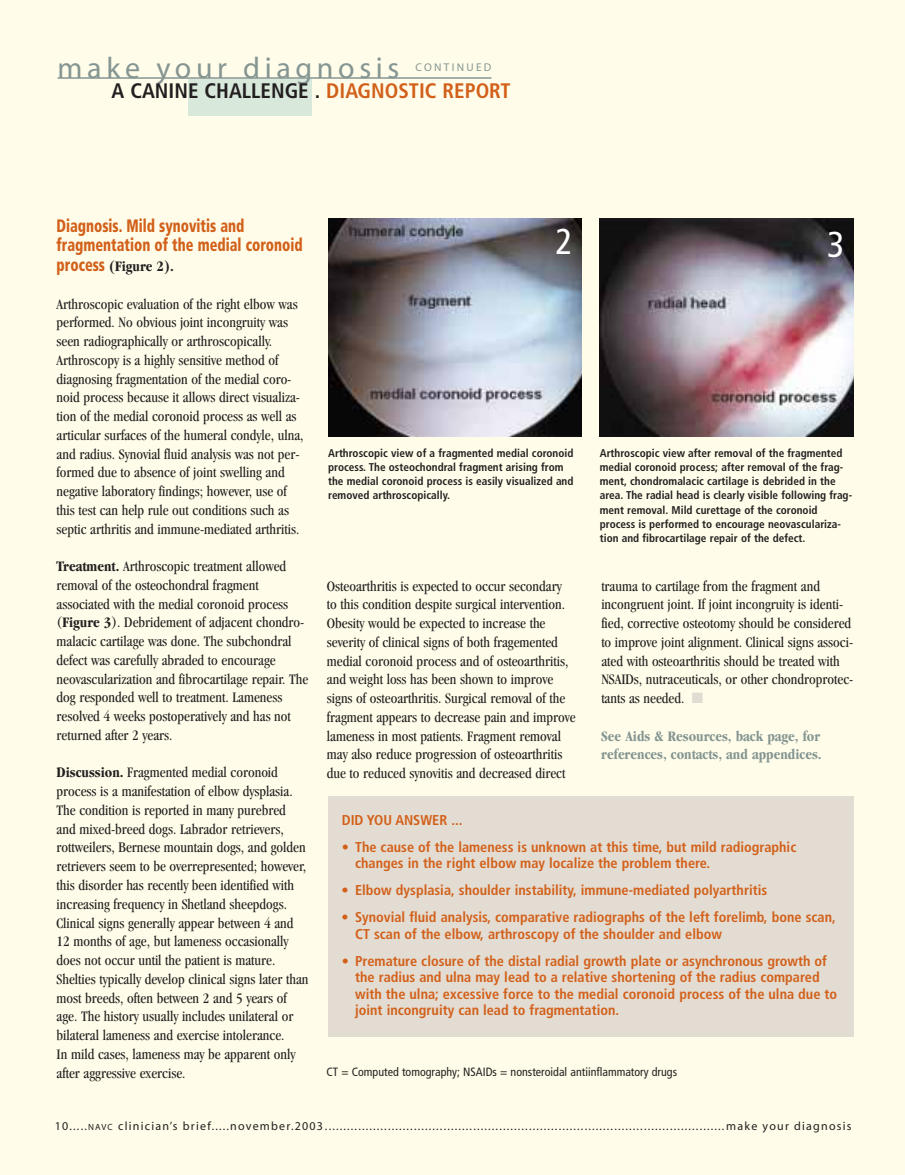
<style>
.page{position:relative;width:905px;height:1175px;background:#fff}
.page>*{position:absolute;margin:0;border:0;box-sizing:border-box;transform-origin:0 0}
.t1{font:condensed 36px "Frutiger LT Std";color:#fff}
.t2{font:30px "Myriad";letter-spacing:.155em;color:#859592}
.t3{font:700 condensed 21px "Frutiger LT Std";color:#231f20}
.t4{font:900 condensed 18px/19.5px "Frutiger LT Std";color:#d2601a;scale:.8 1}
.t5{font:condensed 15px/18.8px "Garamond";color:#231f20}
.t6{font:700 condensed 15px/18.8px "Garamond";color:#859592}
.t7{font:700 condensed 15px "Garamond";color:#231f20}
.t8{font:700 condensed 14.25px/16.5px "Frutiger LT Std";color:#d2601a}
.t9{font:12px "Myriad";letter-spacing:.1em;color:#231f20}
.t10{font:condensed 12px "Frutiger LT Std";color:#231f20}
.t11{font:700 condensed 11.25px/14.2px "Frutiger LT Std";color:#231f20}
.t12{font:11.25px "Myriad";letter-spacing:.205em;color:#859592}
.s1{color:#d2601a}
.s2{font-family:"Frutiger LT Std";font-weight:900;font-size:18px;color:#d2601a}
.s3{font-weight:700}
.s4{color:#e3dcd2}
.s5{font-size:9px}
</style>
<div class="page">
<div style="left:0;top:0;width:904px;height:1174px;background:#fffde9"></div>
<div style="left:188px;top:79px;width:124px;height:36px;background:#d8e9dc"></div>
<hr style="left:58px;top:77px;width:433px;height:2px;background:#859592">
<div style="left:328px;top:795px;width:525px;height:241px;background:#e3dcd2"></div>
<img style="left:328px;top:218px;width:253px;height:218px">
<img style="left:599px;top:218px;width:254px;height:218px">
<h2 class="t2" style="left:58px;top:57px;width:343px">make your diagnosis</h2>
<p class="t12" style="left:415px;top:63px;width:77px">CONTINUED</p>
<h3 class="t3" style="left:112px;top:83px;width:400px">A CANINE CHALLENGE . <span class="s1">DIAGNOSTIC REPORT</span></h3>
<p class="t4" style="left:56px;top:218px;width:309px">Diagnosis. Mild synovitis and fragmentation of the medial coronoid</p>
<p class="t7" style="left:56px;top:260px;width:119px"><span class="s2">process</span> (Figure 2).</p>
<p class="t5" style="left:56px;top:295px;width:248px">Arthroscopic evaluation of the right elbow was performed. No obvious joint incongruity was seen radiographically or arthroscopically.<br>Arthroscopy is a highly sensitive method of diagnosing fragmentation of the medial coro&shy;noid process because it allows direct visualiza&shy;tion of the medial coronoid process as well as articular surfaces of the humeral condyle, ulna, and radius. Synovial fluid analysis was not per&shy;formed due to absence of joint swelling and negative laboratory findings; however, use of this test can help rule out conditions such as septic arthritis and immune-mediated arthritis.</p>
<p class="t5" style="left:56px;top:558px;width:253px"><span class="s3">Treatment.</span> Arthroscopic treatment allowed removal of the osteochondral fragment associated with the medial coronoid process (<span class="s3">Figure 3</span>). Debridement of adjacent chondro&shy;malacic cartilage was done. The subchondral defect was carefully abraded to encourage neovascularization and fibrocartilage repair. The dog responded well to treatment. Lameness resolved 4 weeks postoperatively and has not returned after 2 years.</p>
<p class="t5" style="left:56px;top:764px;width:253px"><span class="s3">Discussion.</span> Fragmented medial coronoid process is a manifestation of elbow dysplasia.<br>The condition is reported in many purebred and mixed-breed dogs. Labrador retrievers, rottweilers, Bernese mountain dogs, and golden retrievers seem to be overrepresented; however, this disorder has recently been identified with increasing frequency in Shetland sheepdogs.<br>Clinical signs generally appear between 4 and 12 months of age, but lameness occasionally does not occur until the patient is mature.<br>Shelties typically develop clinical signs later than most breeds, often between 2 and 5 years of age. The history usually includes unilateral or bilateral lameness and exercise intolerance.<br>In mild cases, lameness may be apparent only after aggressive exercise.</p>
<h1 class="t1" style="left:555px;top:220px;width:19px">2</h1>
<h1 class="t1" style="left:827px;top:223px;width:19px">3</h1>
<p class="t11" style="left:328px;top:446px;width:247px">Arthroscopic view of a fragmented medial coronoid process. The osteochondral fragment arising from the medial coronoid process is easily visualized and removed arthroscopically.</p>
<p class="t11" style="left:599px;top:447px;width:254px">Arthroscopic view after removal of the fragmented medial coronoid process; after removal of the frag&shy;ment, chondromalacic cartilage is debrided in the area. The radial head is clearly visible following frag&shy;ment removal. Mild curettage of the coronoid process is performed to encourage neovasculariza&shy;tion and fibrocartilage repair of the defect.</p>
<p class="t5" style="left:327px;top:577px;width:250px">Osteoarthritis is expected to occur secondary to this condition despite surgical intervention.<br>Obesity would be expected to increase the severity of clinical signs of both fragemented medial coronoid process and of osteoarthritis, and weight loss has been shown to improve signs of osteoarthritis. Surgical removal of the fragment appears to decrease pain and improve lameness in most patients. Fragment removal may also reduce progression of osteoarthritis due to reduced synovitis and decreased direct</p>
<p class="t5" style="left:601px;top:577px;width:253px">trauma to cartilage from the fragment and incongruent joint. If joint incongruity is identi&shy;fied, corrective osteotomy should be considered to improve joint alignment. Clinical signs associ&shy;ated with osteoarthritis should be treated with NSAIDs, nutraceuticals, or other chondroprotec&shy;tants as needed. <span class="s4">■</span></p>
<p class="t6" style="left:601px;top:727px;width:222px">See Aids &amp; Resources, back page, for references, contacts, and appendices.</p>
<p class="t8" style="left:341px;top:813px;width:122px">DID YOU ANSWER ...</p>
<p class="t8" style="left:355px;top:840px;width:443px;text-indent:-13px">• The cause of the lameness is unknown at this time, but mild radiographic changes in the right elbow may localize the problem there.</p>
<p class="t8" style="left:341px;top:883px;width:427px">• Elbow dysplasia, shoulder instability, immune-mediated polyarthritis</p>
<p class="t8" style="left:355px;top:910px;width:482px;text-indent:-14px">• Synovial fluid analysis, comparative radiographs of the left forelimb, bone scan,<br>CT scan of the elbow, arthroscopy of the shoulder and elbow</p>
<p class="t8" style="left:355px;top:954px;width:483px;text-indent:-13px">• Premature closure of the distal radial growth plate or asynchronous growth of the radius and ulna may lead to a relative shortening of the radius compared with the ulna; excessive force to the medial coronoid process of the ulna due to joint incongruity can lead to fragmentation.</p>
<p class="t10" style="left:326px;top:1064px;width:352px">CT = Computed tomography; NSAIDs = nonsteroidal antiinflammatory drugs</p>
<p class="t9" style="left:55px;top:1121px;width:798px">10.....<span class="s5">NAVC</span> clinician’s brief.....november.2003............................................................................................................make your diagnosis</p>
</div>
